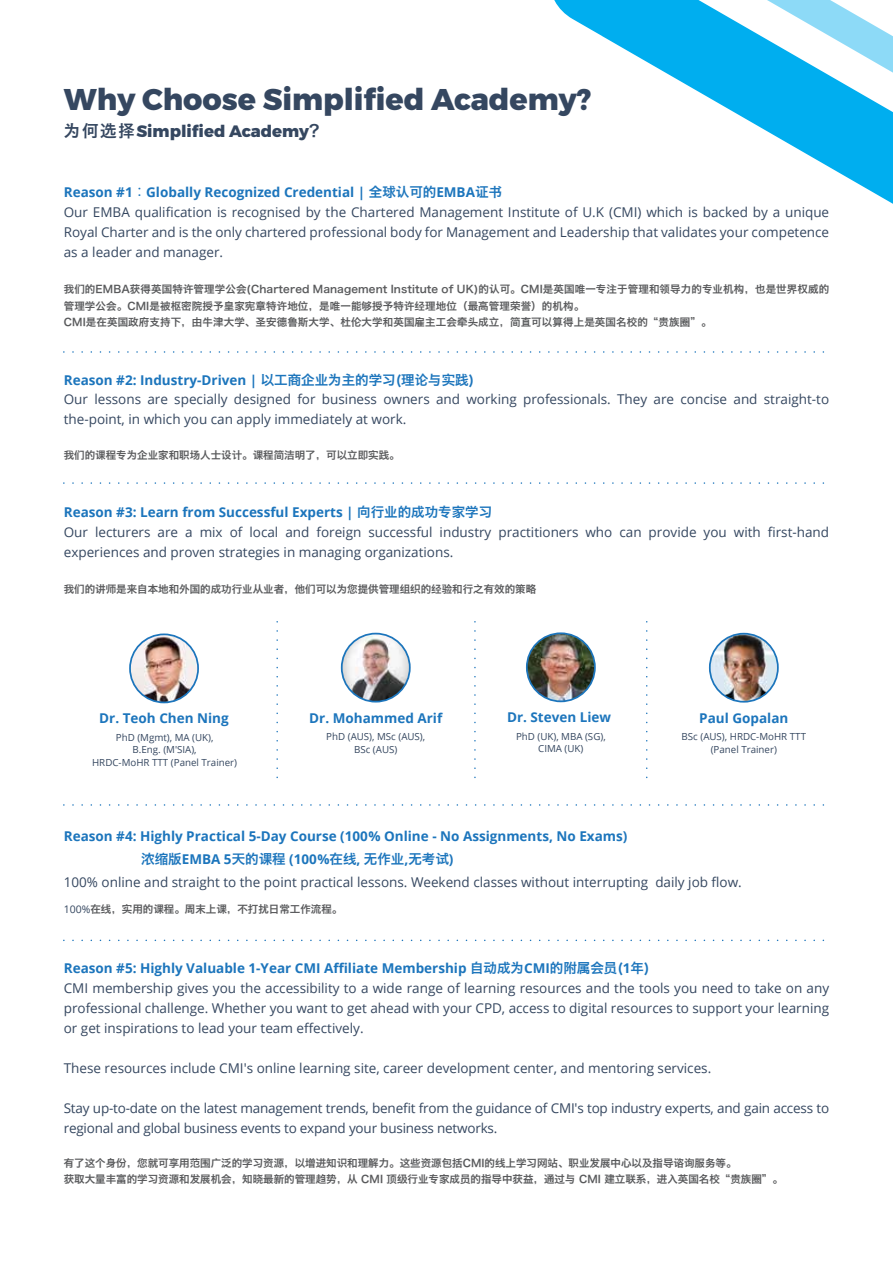
<style>
.page{position:relative;width:893px;height:1263px;background:#fff}
.page>*{position:absolute;margin:0;border:0;box-sizing:border-box;transform-origin:0 0}
.t1{font:800 30px "Montserrat";color:#354760}
.t2{font:800 16.5px "Montserrat";color:#354760}
.t3{font:13.5px/20px "Open Sans";color:#354760}
.t4{font:700 13.5px "Open Sans";color:#1c75bc}
.t5{font:13.5px "Hiragino Sans GB W6";color:#1c75bc}
.t6{font:10.5px/16.5px "Hiragino Sans GB W6";color:#58595b}
.t7{font:9.75px/12.8px "Open Sans";color:#354760;text-align:center}
.s1{font-family:"Hiragino Sans GB W6";font-weight:400}
.s2{font-weight:700;color:#1c75bc}
.s3{font-family:"Koz Go Pr 6 N";color:#1c75bc}
.s4{font-family:"Hiragino Sans GB W6";color:#1c75bc}
.s5{font-family:"Open Sans";font-weight:700}
.s6{font-family:"Open Sans";color:#354760}
</style>
<div class="page">
<svg style="left:554px;top:0;width:339px;height:204px"></svg>
<svg style="left:129px;top:633px;width:70px;height:70px"></svg>
<img style="left:131px;top:635px;width:66px;height:66px;border-radius:33px">
<svg style="left:709px;top:633px;width:70px;height:70px"></svg>
<img style="left:711px;top:634px;width:66px;height:67px;border-radius:33px">
<svg style="left:341px;top:633px;width:70px;height:69px"></svg>
<img style="left:343px;top:634px;width:66px;height:67px;border-radius:33px">
<svg style="left:526px;top:632px;width:70px;height:70px"></svg>
<img style="left:528px;top:634px;width:66px;height:66px;border-radius:33px">
<svg style="left:276px;top:622px;width:2px;height:157px"></svg>
<svg style="left:474px;top:622px;width:2px;height:157px"></svg>
<svg style="left:646px;top:622px;width:1px;height:157px"></svg>
<svg style="left:64px;top:351px;width:760px;height:2px"></svg>
<svg style="left:64px;top:482px;width:761px;height:2px"></svg>
<svg style="left:64px;top:804px;width:760px;height:2px"></svg>
<svg style="left:64px;top:939px;width:761px;height:2px"></svg>
<h1 class="t1" style="left:64px;top:81px;width:529px">Why Choose Simplified Academy?</h1>
<p class="t2" style="left:64px;top:121px;width:257px"><span class="s1">为何选择</span>Simplified Academy<span class="s1">?</span></p>
<p class="t3" style="left:64px;top:181px;width:767px"><span class="s2">Reason #1</span><span class="s3">：</span><span class="s2">Globally Recognized Credential |</span> <span class="s4">全球认可的</span><span class="s2">EMBA</span><span class="s4">证书<br></span>Our EMBA qualification is recognised by the Chartered Management Institute of U.K (CMI) which is backed by a unique Royal Charter and is the only chartered professional body for Management and Leadership that validates your competence as a leader and manager.</p>
<p class="t6" style="left:64px;top:280px;width:767px">我们的EMBA获得英国特许管理学公会(Chartered Management Institute of UK)的认可。CMI是英国唯一专注于管理和领导力的专业机构，也是世界权威的管理学公会。CMI是被枢密院授予皇家宪章特许地位，是唯一能够授予特许经理地位（最高管理荣誉）的机构。<br>CMI是在英国政府支持下，由牛津大学、圣安德鲁斯大学、杜伦大学和英国雇主工会牵头成立，简直可以算得上是英国名校的“贵族圈”。</p>
<p class="t3" style="left:64px;top:369px;width:767px"><span class="s2">Reason #2: Industry-Driven |</span> <span class="s4">以工商企业为主的学习(理论与实践)<br></span>Our lessons are specially designed for business owners and working professionals. They are concise and straight-to the-point, in which you can apply immediately at work.</p>
<p class="t6" style="left:64px;top:447px;width:337px">我们的课程专为企业家和职场人士设计。课程简洁明了，可以立即实践。</p>
<p class="t3" style="left:64px;top:502px;width:767px"><span class="s2">Reason #3: Learn from Successful Experts |</span> <span class="s4">向行业的成功专家学习<br></span>Our lecturers are a mix of local and foreign successful industry practitioners who can provide you with first-hand experiences and proven strategies in managing organizations.</p>
<p class="t6" style="left:64px;top:581px;width:474px">我们的讲师是来自本地和外国的成功行业从业者，他们可以为您提供管理组织的经验和行之有效的策略</p>
<p class="t4" style="left:99px;top:709px;width:131px">Dr. Teoh Chen Ning</p>
<p class="t7" style="left:92px;top:730px;width:146px">PhD (Mgmt), MA (UK),<br>B.Eng. (M'SIA),<br>HRDC-MoHR TTT (Panel Trainer)</p>
<p class="t4" style="left:309px;top:708px;width:134px">Dr. Mohammed Arif</p>
<p class="t7" style="left:326px;top:730px;width:100px">PhD (AUS), MSc (AUS),<br>BSc (AUS)</p>
<p class="t4" style="left:507px;top:708px;width:106px">Dr. Steven Liew</p>
<p class="t7" style="left:516px;top:729px;width:91px">PhD (UK), MBA (SG),<br>CIMA (UK)</p>
<p class="t4" style="left:699px;top:708px;width:91px">Paul Gopalan</p>
<p class="t7" style="left:682px;top:730px;width:126px">BSc (AUS), HRDC-MoHR TTT (Panel Trainer)</p>
<p class="t4" style="left:64px;top:827px;width:565px">Reason #4: Highly Practical 5-Day Course (100 % Online - No Assignments, No Exams)</p>
<p class="t5" style="left:141px;top:850px;width:314px">浓缩版<span class="s5">EMBA 5</span>天的课程 <span class="s5">(100 %</span>在线<span class="s5">,</span> 无作业<span class="s5">,</span>无考试<span class="s5">)</span></p>
<p class="t3" style="left:64px;top:871px;width:680px">100% online and straight to the point practical lessons. Weekend classes without interrupting daily job flow.</p>
<p class="t6" style="left:64px;top:900px;width:280px"><span class="s6">100%</span>在线，实用的课程。周末上课，不打扰日常工作流程。</p>
<p class="t3" style="left:64px;top:958px;width:767px"><span class="s2">Reason #5: Highly Valuable 1-Year CMI Affiliate Membership</span> <span class="s4">自动成为</span><span class="s2">CMI</span><span class="s4">的附属会员(</span><span class="s2">1</span><span class="s4">年)<br></span>CMI membership gives you the accessibility to a wide range of learning resources and the tools you need to take on any professional challenge. Whether you want to get ahead with your CPD, access to digital resources to support your learning or get inspirations to lead your team effectively.</p>
<p class="t3" style="left:64px;top:1057px;width:649px">These resources include CMI's online learning site, career development center, and mentoring services.</p>
<p class="t3" style="left:64px;top:1097px;width:767px">Stay up-to-date on the latest management trends, benefit from the guidance of CMI's top industry experts, and gain access to regional and global business events to expand your business networks.</p>
<p class="t6" style="left:64px;top:1154px;width:721px">有了这个身份，您就可享用范围广泛的学习资源，以增进知识和理解力。这些资源包括CMI的线上学习网站、职业发展中心以及指导谘询服务等。<br>获取大量丰富的学习资源和发展机会，知晓最新的管理趋势，从 CMI 顶级行业专家成员的指导中获益，通过与 CMI 建立联系，进入英国名校“贵族圈”。</p>
</div>
